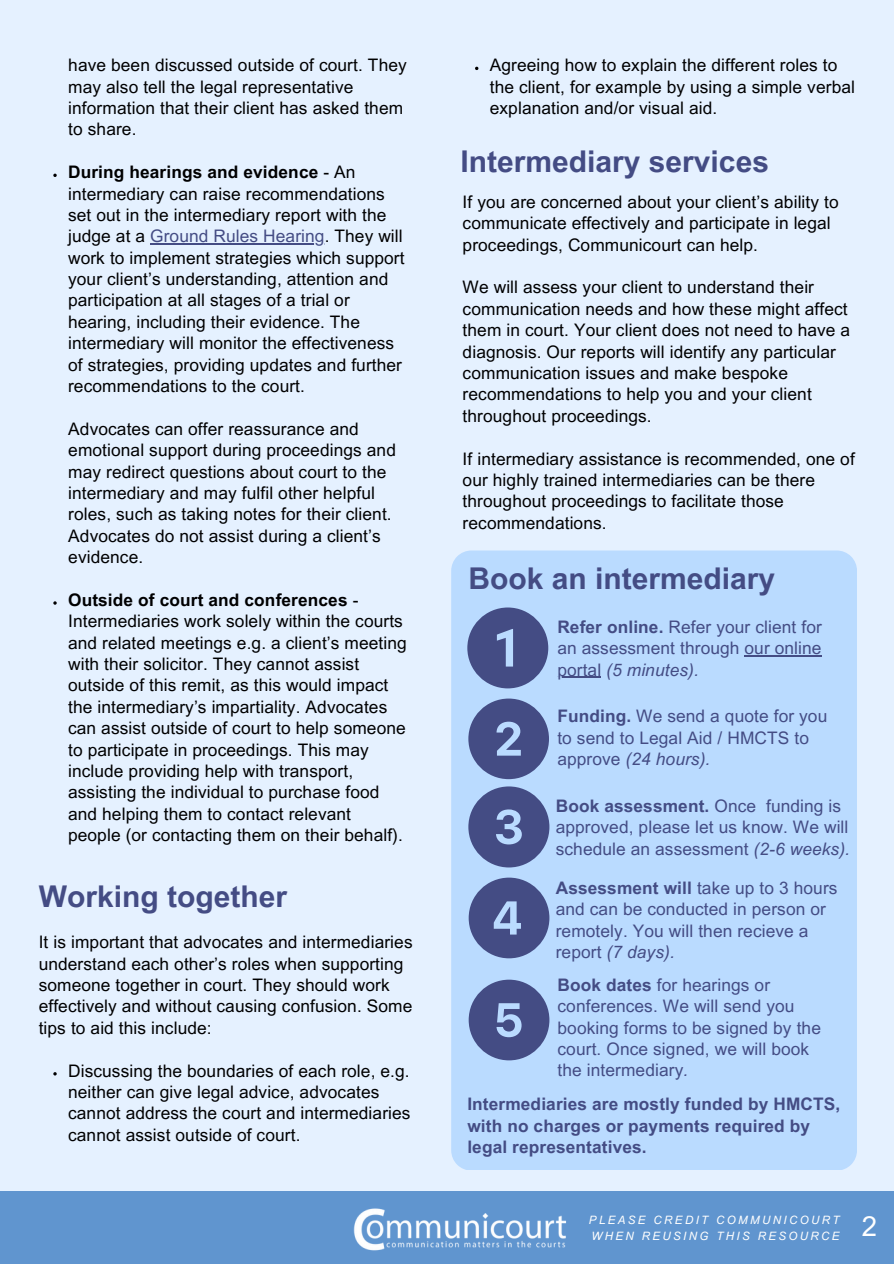
<style>
.page{position:relative;width:894px;height:1264px;background:#fff}
.page>*{position:absolute;margin:0;border:0;box-sizing:border-box;transform-origin:0 0}
.t1{font:700 30px "Arial MT Pro";color:#444c84}
.t2{font:27.75px "Arial MT Pro";color:#fff}
.t3{font:17.25px/21.3px "Arial MT Pro";letter-spacing:.005em;color:#000}
.t4{font:17.25px/21.3px "Arial MT Pro";letter-spacing:.005em;color:#444c84}
.t5{font:700 17.25px/21.3px "Arial MT Pro";letter-spacing:.005em;color:#444c84}
.t6{font:italic 17.25px "Arial MT Pro";letter-spacing:.005em;color:#444c84}
.t7{font:italic 11.55px "Arial MT Pro";letter-spacing:.205em;color:#fff}
.s1{font-weight:700}
.s2{color:#444c84}
.s3{font-style:normal}
.s4{font-style:italic}
</style>
<div class="page">
<div style="left:0;top:0;width:893px;height:1263px;background:#e5f1ff"></div>
<svg style="left:53px;top:174px;width:4px;height:3px"></svg>
<hr style="left:150px;top:243px;width:174px;height:1px;background:#444c84">
<svg style="left:53px;top:601px;width:4px;height:3px"></svg>
<div style="left:0;top:1191px;width:893px;height:72px;background:#6095cf"></div>
<img style="left:353px;top:1208px;width:214px;height:43px">
<svg style="left:53px;top:1072px;width:4px;height:3px"></svg>
<div style="left:451px;top:550px;width:405px;height:620px;background:#badbff"></div>
<svg style="left:467px;top:607px;width:81px;height:81px;background:#6372a4"></svg>
<svg style="left:468px;top:698px;width:81px;height:81px;background:#6675a7"></svg>
<svg style="left:468px;top:786px;width:81px;height:81px;background:#6574a7"></svg>
<svg style="left:468px;top:979px;width:81px;height:81px;background:#6676a8"></svg>
<svg style="left:468px;top:877px;width:81px;height:81px;background:#6675a7"></svg>
<hr style="left:744px;top:655px;width:77px;height:1px;background:#444c84">
<hr style="left:557px;top:676px;width:44px;height:1px;background:#444c84">
<h3 class="t3" style="left:68px;top:57px;width:340px">have been discussed outside of court. They may also tell the legal representative information that their client has asked them</h3>
<p class="t3" style="left:68px;top:121px;width:70px">to share.</p>
<p class="t3" style="left:68px;top:163px;width:336px"><span class="s1">During hearings and evidence</span> - An intermediary can raise recommendations set out in the intermediary report with the judge at a <span class="s2">Ground Rules Hearing</span>. They will</p>
<h3 class="t3" style="left:68px;top:249px;width:338px">work to implement strategies which support your client’s understanding, attention and participation at all stages of a trial or hearing, including their evidence. The intermediary will monitor the effectiveness of strategies, providing updates and further recommendations to the court.</h3>
<h3 class="t3" style="left:68px;top:420px;width:329px">Advocates can offer reassurance and emotional support during proceedings and</h3>
<p class="t3" style="left:68px;top:463px;width:325px">may redirect questions about court to the intermediary and may fulfil other helpful roles, such as taking notes for their client.<br>Advocates do not assist during a client’s</p>
<h1 class="t3" style="left:68px;top:548px;width:76px">evidence.</h1>
<h1 class="t3" style="left:68px;top:591px;width:340px"><span class="s1">Outside of court and conferences</span> - Intermediaries work solely within the courts and related meetings e.g. a client’s meeting with their solicitor. They cannot assist</h1>
<h3 class="t3" style="left:68px;top:676px;width:339px">outside of this remit, as this would impact the intermediary’s impartiality. Advocates can assist outside of court to help someone to participate in proceedings. This may include providing help with transport, assisting the individual to purchase food and helping them to contact relevant people (or contacting them on their behalf).</h3>
<h3 class="t1" style="left:39px;top:885px;width:250px">Working together</h3>
<p class="t3" style="left:39px;top:933px;width:375px">It is important that advocates and intermediaries understand each other’s roles when supporting someone together in court. They should work effectively and without causing confusion. Some tips to aid this include:</p>
<p class="t3" style="left:68px;top:1062px;width:344px">Discussing the boundaries of each role, e.g. neither can give legal advice, advocates cannot address the court and intermediaries cannot assist outside of court.</p>
<p class="t3" style="left:489px;top:57px;width:366px">Agreeing how to explain the different roles to the client, for example by using a simple verbal explanation and/or visual aid.</p>
<p class="t1" style="left:460px;top:150px;width:310px">Intermediary services</p>
<p class="t3" style="left:462px;top:193px;width:377px">If you are concerned about your client’s ability to communicate effectively and participate in legal proceedings, Communicourt can help.</p>
<p class="t3" style="left:462px;top:279px;width:389px">We will assess your client to understand their communication needs and how these might affect them in court. Your client does not need to have a diagnosis. Our reports will identify any particular communication issues and make bespoke recommendations to help you and your client throughout proceedings.</p>
<h3 class="t3" style="left:462px;top:450px;width:393px">If intermediary assistance is recommended, one of our highly trained intermediaries can be there throughout proceedings to facilitate those recommendations.</h3>
<h3 class="t1" style="left:468px;top:567px;width:308px">Book an intermediary</h3>
<h3 class="t4" style="left:557px;top:618px;width:266px"><span class="s1">Refer online.</span> Refer your client for an assessment through our online</h3>
<h3 class="t6" style="left:557px;top:663px;width:143px"><span class="s3">portal</span> (5 minutes).</h3>
<h1 class="t4" style="left:557px;top:707px;width:271px"><span class="s1">Funding.</span> We send a quote for you to send to Legal Aid / HMCTS to approve <span class="s4">(24 hours).</span></h1>
<h3 class="t4" style="left:555px;top:797px;width:296px"><span class="s1">Book assessment.</span> Once funding is approved, please let us know. We will schedule an assessment <span class="s4">(2-6 weeks).</span></h3>
<h2 class="t4" style="left:555px;top:879px;width:283px"><span class="s1">Assessment will</span> take up to 3 hours and can be conducted in person or remotely. You will then recieve a report <span class="s4">(7 days).</span></h2>
<p class="t4" style="left:557px;top:976px;width:265px"><span class="s1">Book dates</span> for hearings or conferences. We will send you booking forms to be signed by the court. Once signed, we will book the intermediary<span class="s4">.</span></p>
<p class="t5" style="left:467px;top:1095px;width:374px">Intermediaries are mostly funded by HMCTS, with no charges or payments required by legal representatives.</p>
<h3 class="t7" style="left:588px;top:1215px;width:252px">PLEASE CREDIT COMMUNICOURT</h3>
<h3 class="t7" style="left:591px;top:1231px;width:249px">WHEN REUSING THIS RESOURCE</h3>
<h1 class="t2" style="left:861px;top:1216px;width:17px">2</h1>
</div>
